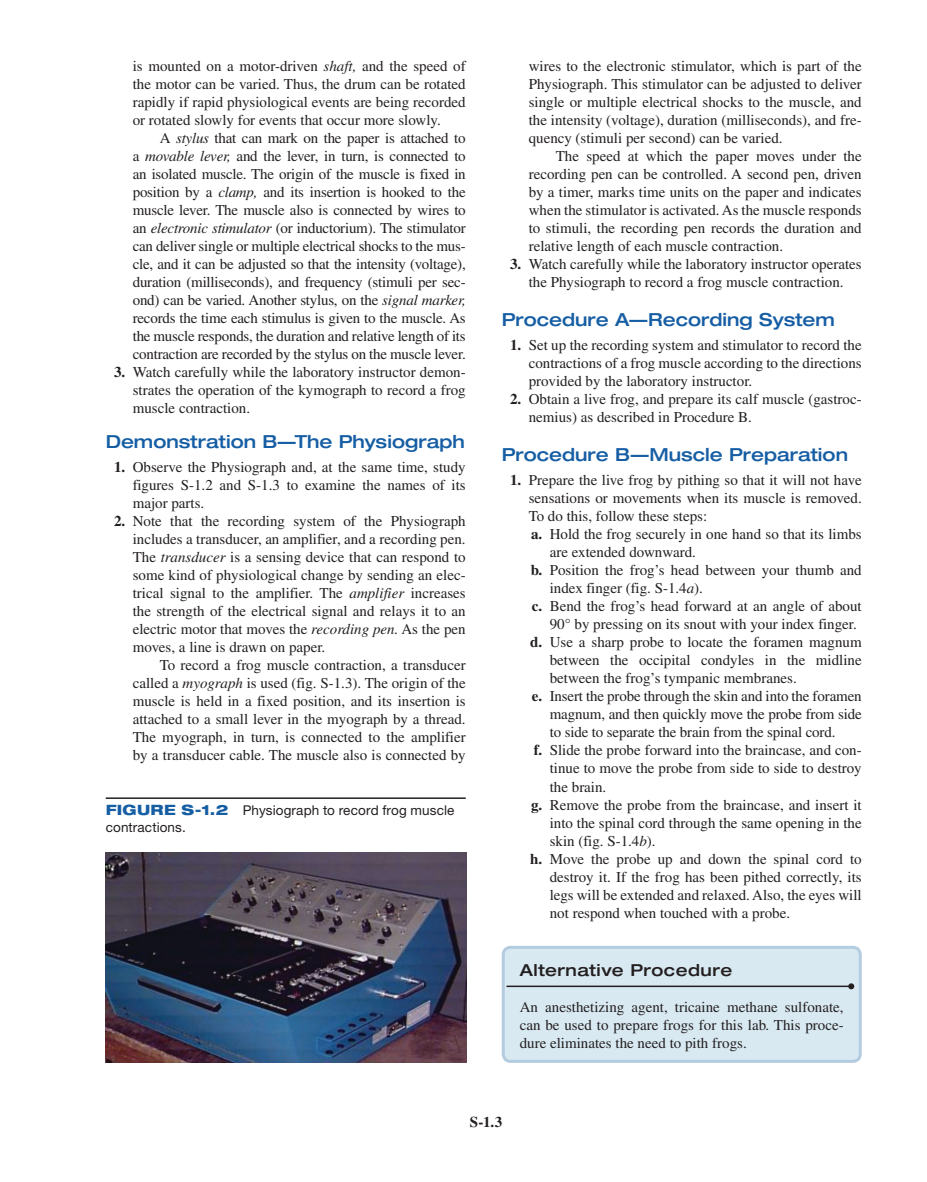
<style>
.page{position:relative;width:927px;height:1182px;background:#fff}
.page>*{position:absolute;margin:0;border:0;box-sizing:border-box;transform-origin:0 0}
.t1{font:500 expanded 18px "Helvetica Neue LT Std";color:#165ea4}
.t2{font:500 expanded 16.5px "Helvetica Neue LT Std";letter-spacing:.025em;color:#231f20}
.t3{font:15px/18px "Times LT Std";color:#231f20;text-align:justify}
.t4{font:700 15px "Times LT Std";color:#231f20}
.t5{font:13.5px/16.5px "Helvetica Neue LT Std";letter-spacing:.01em;color:#231f20}
.s1{font-style:italic}
.s2{font-weight:700}
.s3{font-weight:800;font-stretch:expanded;font-size:14.25px;color:#165ea4}
</style>
<div class="page">
<img style="left:106px;top:852px;width:360px;height:210px">
<hr style="left:106px;top:797px;width:360px;height:1px;background:#231f20">
<div style="left:503px;top:947px;width:357px;height:114px;background:#d8e9f1;border-radius:8px"></div>
<hr style="left:507px;top:985px;width:344px;height:1px;background:#231f20">
<svg style="left:848px;top:983px;width:6px;height:6px"></svg>
<div style="left:502px;top:945px;width:360px;height:117px;border:3px solid #b4ccdf;border-radius:8px"></div>
<p class="t3" style="left:133px;top:57px;width:335px">is mounted on a motor-driven <span class="s1">shaft,</span> and the speed of the motor can be varied. Thus, the drum can be rotated rapidly if rapid physiological events are being recorded or rotated slowly for events that occur more slowly.</p>
<p class="t3" style="left:133px;top:129px;width:335px;text-indent:27px">A <span class="s1">stylus</span> that can mark on the paper is attached to a <span class="s1">movable lever,</span> and the lever, in turn, is connected to an isolated muscle. The origin of the muscle is fixed in position by a <span class="s1">clamp,</span> and its insertion is hooked to the muscle lever. The muscle also is connected by wires to an <span class="s1">electronic stimulator</span> (or inductorium). The stimulator can deliver single or multiple electrical shocks to the mus&shy;cle, and it can be adjusted so that the intensity (voltage), duration (milliseconds), and frequency (stimuli per sec&shy;ond) can be varied. Another stylus, on the <span class="s1">signal marker, </span>records the time each stimulus is given to the muscle. As the muscle responds, the duration and relative length of its contraction are recorded by the stylus on the muscle lever.</p>
<p class="t3" style="left:133px;top:363px;width:335px;text-indent:-19px"><span class="s2">3.</span> Watch carefully while the laboratory instructor demon&shy;strates the operation of the kymograph to record a frog muscle contraction.</p>
<p class="t1" style="left:106px;top:430px;width:361px">Demonstration B—The Physiograph</p>
<p class="t3" style="left:133px;top:457px;width:334px;text-indent:-19px"><span class="s2">1.</span> Observe the Physiograph and, at the same time, study figures S-1.2 and S-1.3 to examine the names of its major parts.</p>
<p class="t3" style="left:133px;top:511px;width:335px;text-indent:-19px"><span class="s2">2.</span> Note that the recording system of the Physiograph includes a transducer, an amplifier, and a recording pen.<br>The <span class="s1">transducer</span> is a sensing device that can respond to some kind of physiological change by sending an elec&shy;trical signal to the amplifier. The <span class="s1">amplifier</span> increases the strength of the electrical signal and relays it to an electric motor that moves the <span class="s1">recording pen.</span> As the pen moves, a line is drawn on paper.</p>
<p class="t3" style="left:133px;top:655px;width:335px;text-indent:27px">To record a frog muscle contraction, a transducer called a <span class="s1">myograph</span> is used (fig. S-1.3). The origin of the muscle is held in a fixed position, and its insertion is attached to a small lever in the myograph by a thread.<br>The myograph, in turn, is connected to the amplifier by a transducer cable. The muscle also is connected by</p>
<p class="t5" style="left:106px;top:802px;width:350px"><span class="s3">FIGURE S-1.2</span> Physiograph to record frog muscle contractions.</p>
<p class="t3" style="left:529px;top:57px;width:335px">wires to the electronic stimulator, which is part of the Physiograph. This stimulator can be adjusted to deliver single or multiple electrical shocks to the muscle, and the intensity (voltage), duration (milliseconds), and fre&shy;quency (stimuli per second) can be varied.</p>
<p class="t3" style="left:529px;top:147px;width:335px;text-indent:27px">The speed at which the paper moves under the recording pen can be controlled. A second pen, driven by a timer, marks time units on the paper and indicates when the stimulator is activated. As the muscle responds to stimuli, the recording pen records the duration and relative length of each muscle contraction.</p>
<p class="t3" style="left:510px;top:255px;width:353px;text-align:center"><span class="s2">3.</span> Watch carefully while the laboratory instructor operates the Physiograph to record a frog muscle contraction.</p>
<p class="t1" style="left:502px;top:308px;width:335px">Procedure A—Recording System</p>
<p class="t3" style="left:529px;top:336px;width:334px;text-indent:-19px"><span class="s2">1.</span> Set up the recording system and stimulator to record the contractions of a frog muscle according to the directions provided by the laboratory instructor.</p>
<p class="t3" style="left:529px;top:390px;width:335px;text-indent:-19px"><span class="s2">2.</span> Obtain a live frog, and prepare its calf muscle (gastroc&shy;nemius) as described in Procedure B.</p>
<p class="t1" style="left:502px;top:443px;width:348px">Procedure B—Muscle Preparation</p>
<p class="t3" style="left:510px;top:471px;width:353px"><span class="s2">1.</span> Prepare the live frog by pithing so that it will not have</p>
<p class="t3" style="left:529px;top:489px;width:334px">sensations or movements when its muscle is removed.</p>
<p class="t3" style="left:529px;top:507px;width:180px">To do this, follow these steps:</p>
<p class="t3" style="left:531px;top:525px;width:332px"><span class="s2">a.</span> Hold the frog securely in one hand so that its limbs</p>
<p class="t3" style="left:550px;top:543px;width:148px">are extended downward.</p>
<p class="t3" style="left:531px;top:561px;width:332px"><span class="s2">b.</span> Position the frog’s head between your thumb and</p>
<p class="t3" style="left:550px;top:579px;width:155px">index finger (fig. S-1.4<span class="s1">a</span>).</p>
<p class="t3" style="left:532px;top:597px;width:331px"><span class="s2">c.</span> Bend the frog’s head forward at an angle of about</p>
<p class="t3" style="left:550px;top:615px;width:309px">90° by pressing on its snout with your index finger.</p>
<p class="t3" style="left:530px;top:633px;width:333px"><span class="s2">d.</span> Use a sharp probe to locate the foramen magnum</p>
<p class="t3" style="left:550px;top:651px;width:313px">between the occipital condyles in the midline</p>
<p class="t3" style="left:550px;top:669px;width:249px">between the frog’s tympanic membranes.</p>
<p class="t3" style="left:532px;top:687px;width:331px"><span class="s2">e.</span> Insert the probe through the skin and into the foramen</p>
<p class="t3" style="left:550px;top:705px;width:314px">magnum, and then quickly move the probe from side</p>
<p class="t3" style="left:550px;top:723px;width:287px">to side to separate the brain from the spinal cord.</p>
<p class="t3" style="left:534px;top:741px;width:330px"><span class="s2">f.</span> Slide the probe forward into the braincase, and con-</p>
<p class="t3" style="left:550px;top:759px;width:313px">tinue to move the probe from side to side to destroy</p>
<p class="t3" style="left:550px;top:777px;width:58px">the brain.</p>
<p class="t3" style="left:531px;top:795px;width:332px"><span class="s2">g.</span> Remove the probe from the braincase, and insert it</p>
<p class="t3" style="left:550px;top:813px;width:314px">into the spinal cord through the same opening in the</p>
<p class="t3" style="left:550px;top:831px;width:107px">skin (fig. S-1.4<span class="s1">b</span>).</p>
<p class="t3" style="left:530px;top:849px;width:333px"><span class="s2">h.</span> Move the probe up and down the spinal cord to</p>
<p class="t3" style="left:550px;top:867px;width:314px">destroy it. If the frog has been pithed correctly, its</p>
<p class="t3" style="left:550px;top:885px;width:313px">legs will be extended and relaxed. Also, the eyes will</p>
<p class="t3" style="left:550px;top:903px;width:242px">not respond when touched with a probe.</p>
<p class="t2" style="left:520px;top:959px;width:214px">Alternative Procedure</p>
<p class="t3" style="left:520px;top:997px;width:326px">An anesthetizing agent, tricaine methane sulfonate, can be used to prepare frogs for this lab. This proce&shy;dure eliminates the need to pith frogs.</p>
<p class="t4" style="left:470px;top:1112px;width:34px">S-1.3</p>
</div>
